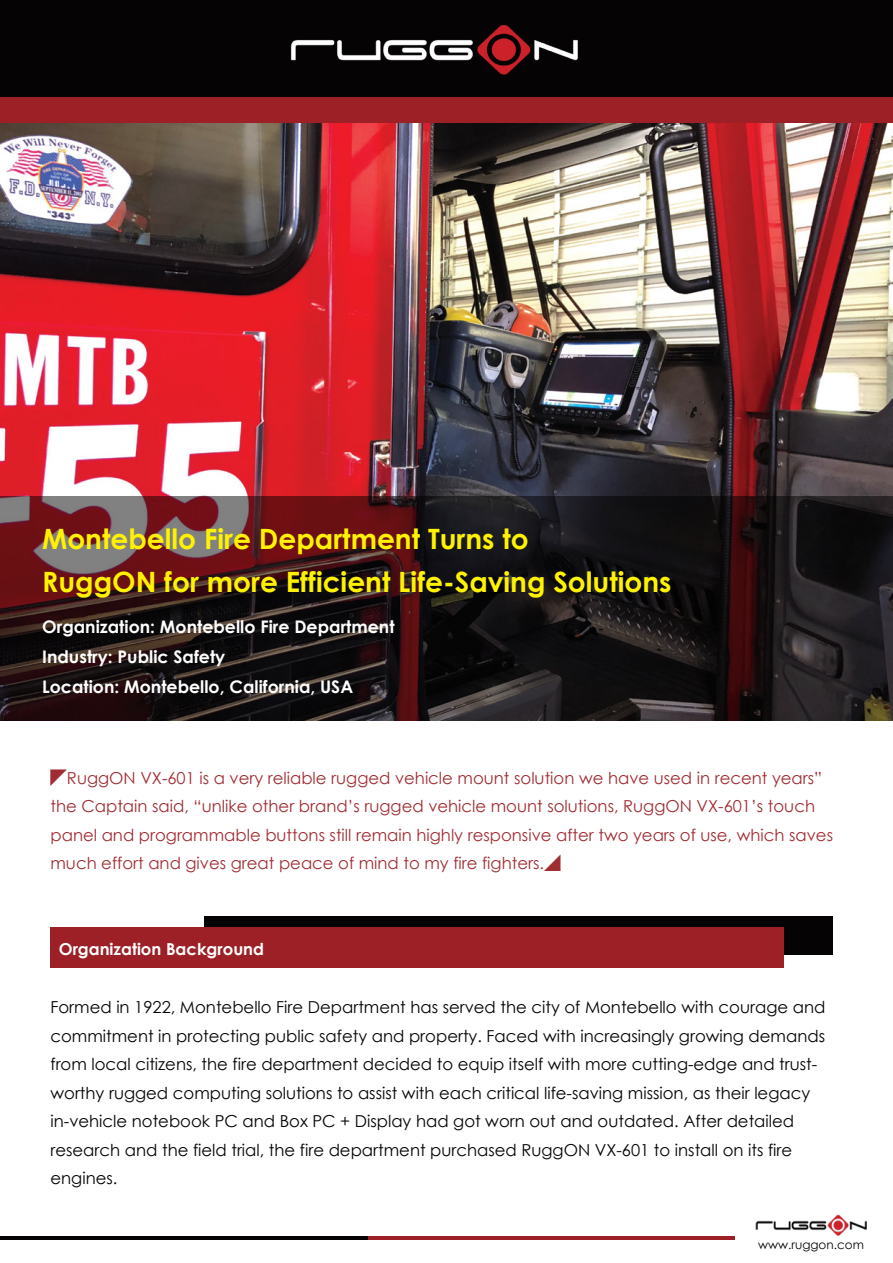
<style>
.page{position:relative;width:893px;height:1263px;background:#fff}
.page>*{position:absolute;margin:0;border:0;box-sizing:border-box;transform-origin:0 0}
.t1{font:700 28.05px/43px "Century Gothic";color:#fff200}
.t2{font:700 17.4px/30px "Century Gothic";color:#fff}
.t3{font:16.5px/28.5px "Century Gothic";color:#050303}
.t4{font:16.5px/28.5px "Century Gothic";color:#a02d32}
.t5{font:700 16.5px "Century Gothic";color:#fff}
.t6{font:12px "Century Gothic";color:#050303}
.s1{font-family:"Adobe Ming Std";font-weight:300}
</style>
<div class="page">
<img style="left:0;top:123px;width:893px;height:373px">
<svg style="left:0;top:496px;width:893px;height:225px;background:#2a191b"></svg>
<div style="left:0;top:97px;width:893px;height:26px;background:#9c2025"></div>
<hr style="left:367px;top:1236px;width:368px;height:4px;background:#9c2025">
<hr style="left:0;top:1236px;width:367px;height:4px;background:#050303">
<div style="left:0;top:0;width:893px;height:97px;background:#050303"></div>
<img style="left:290px;top:24px;width:288px;height:51px">
<img style="left:755px;top:1214px;width:112px;height:22px">
<div style="left:204px;top:916px;width:629px;height:39px;background:#050303"></div>
<div style="left:50px;top:927px;width:734px;height:41px;background:#9c2025"></div>
<h1 class="t1" style="left:42px;top:516px;width:631px">Montebello Fire Department Turns to<br>RuggON for more Efficient Life-Saving Solutions</h1>
<p class="t2" style="left:42px;top:611px;width:354px">Organization: Montebello Fire Department<br>Industry: Public Safety<br>Location: Montebello, California, USA</p>
<p class="t4" style="left:50px;top:763px;width:784px"><span class="s1">◤</span>RuggON VX-601 is a very reliable rugged vehicle mount solution we have used in recent years” the Captain said, “unlike other brand’s rugged vehicle mount solutions, RuggON VX-601’s touch panel and programmable buttons still remain highly responsive after two years of use, which saves much effort and gives great peace of mind to my fire fighters.<span class="s1">◢</span></p>
<p class="t5" style="left:59px;top:936px;width:207px">Organization Background</p>
<p class="t3" style="left:50px;top:992px;width:776px">Formed in 1922, Montebello Fire Department has served the city of Montebello with courage and commitment in protecting public safety and property. Faced with increasingly growing demands from local citizens, the fire department decided to equip itself with more cutting-edge and trust&shy;worthy rugged computing solutions to assist with each critical life-saving mission, as their legacy in-vehicle notebook PC and Box PC + Display had got worn out and outdated. After detailed research and the field trial, the fire department purchased RuggON VX-601 to install on its fire engines.</p>
<p class="t6" style="left:758px;top:1236px;width:107px">www.ruggon.com</p>
</div>
